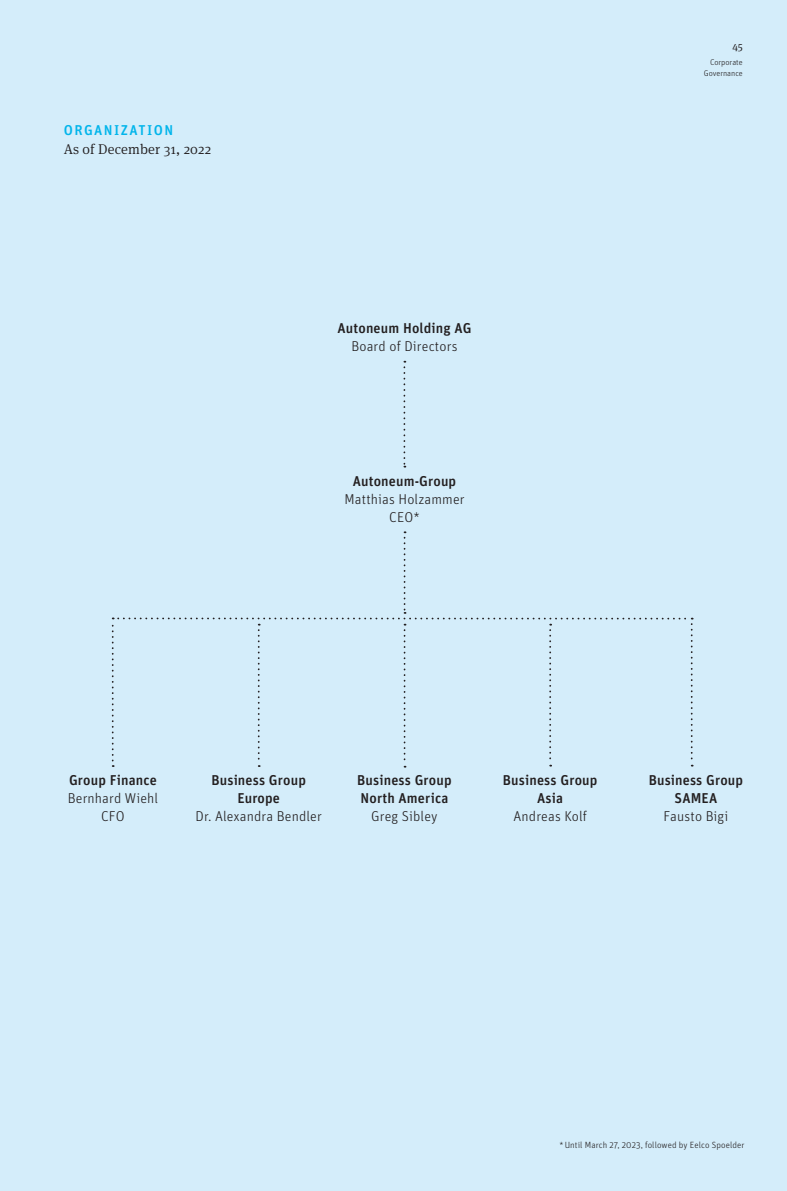
<style>
.page{position:relative;width:787px;height:1191px;background:#d4edfa}
.page>*{position:absolute;margin:0;border:0;box-sizing:border-box;transform-origin:0 0}
.t1{font:14.25px/18px "Autoneum Unit OT Medium";letter-spacing:.01em;color:#231f20;text-align:center}
.t2{font:14.25px/18px "Autoneum Unit OT Light";letter-spacing:.01em;color:#231f20;text-align:center}
.t3{font:300 14.25px "Meta Serif Pro";letter-spacing:.01em;color:#231f20}
.t4{font:14.25px "Autoneum Unit OT Medium";letter-spacing:.1em;color:#02b5eb}
.t5{font:10.5px "Meta Serif Pro";color:#231f20}
.t6{font:9px "Autoneum Unit OT Light";letter-spacing:.01em;color:#231f20}
.t7{font:8.25px/10.5px "Autoneum Unit OT Light";color:#231f20;text-align:right}
</style>
<div class="page">
<svg style="left:403px;top:361px;width:2px;height:106px"></svg>
<svg style="left:112px;top:531px;width:580px;height:236px"></svg>
<p class="t4" style="left:64px;top:121px;width:111px">ORGANIZATION</p>
<p class="t3" style="left:64px;top:139px;width:149px">As of December 31, 2022</p>
<p class="t1" style="left:337px;top:320px;width:135px">Autoneum Holding AG</p>
<p class="t2" style="left:351px;top:338px;width:107px">Board of Directors</p>
<p class="t1" style="left:353px;top:473px;width:105px">Autoneum-Group</p>
<p class="t2" style="left:344px;top:491px;width:122px">Matthias Holzammer<br>CEO*</p>
<p class="t5" style="left:732px;top:39px;width:12px">45</p>
<p class="t7" style="left:703px;top:57px;width:40px">Corporate<br>Governance</p>
<p class="t1" style="left:69px;top:771px;width:89px">Group Finance</p>
<p class="t2" style="left:68px;top:789px;width:92px">Bernhard Wiehl<br>CFO</p>
<p class="t1" style="left:211px;top:771px;width:96px">Business Group<br>Europe</p>
<p class="t2" style="left:195px;top:807px;width:128px">Dr. Alexandra Bendler</p>
<p class="t1" style="left:357px;top:771px;width:96px;text-align:left">Business Group<br>North America</p>
<p class="t2" style="left:371px;top:807px;width:68px">Greg Sibley</p>
<p class="t1" style="left:503px;top:771px;width:96px">Business Group<br>Asia</p>
<p class="t2" style="left:513px;top:807px;width:75px">Andreas Kolf</p>
<p class="t1" style="left:648px;top:771px;width:96px">Business Group<br>SAMEA</p>
<p class="t2" style="left:663px;top:807px;width:66px">Fausto Bigi</p>
<p class="t6" style="left:559px;top:1139px;width:187px">*Until March 27, 2023, followed by Eelco Spoelder</p>
</div>
